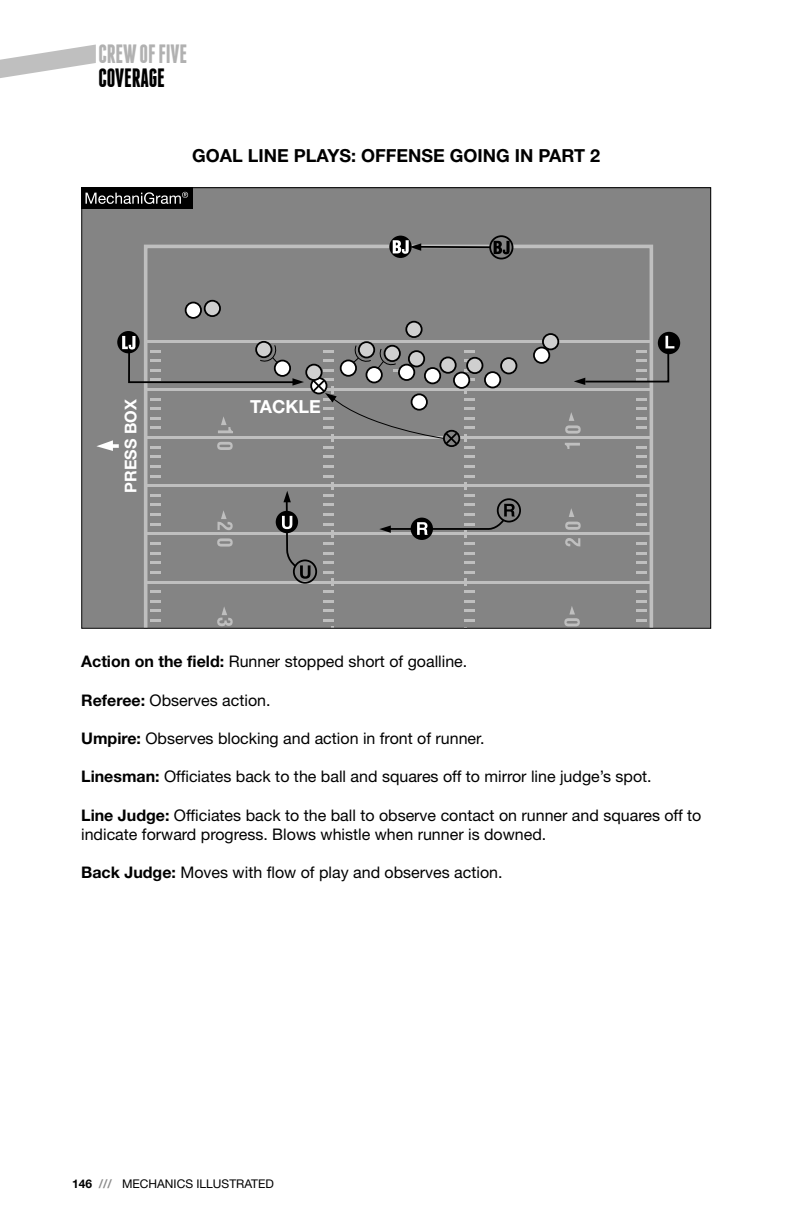
<style>
.page{position:relative;width:792px;height:1224px;background:#fff}
.page>*{position:absolute;margin:0;border:0;box-sizing:border-box;transform-origin:0 0}
.t1{font:700 26.4px "Franchise";letter-spacing:-.01em;color:#b1b1b1;scale:.91 1}
.t2{font:700 26.4px "Franchise";letter-spacing:-.01em;color:#000;scale:.91 1}
.t3{font:700 18px "Helvetica Neue LT Std";color:#000}
.t4{font:700 18px "Helvetica Neue LT Std";color:#fff}
.t5{font:700 16.2px "Helvetica Neue LT Std";color:#fff}
.t6{font:16px/19.2px "Helvetica Neue LT Std";color:#000}
.t7{font:12px "Helvetica Neue LT Std";color:#000}
.s1{font-weight:700}
.s2{font-weight:700;color:#8a8a8a}
</style>
<div class="page">
<svg style="left:0;top:45px;width:96px;height:33px"></svg>
<div style="left:83px;top:189px;width:626px;height:438px;background:#848484"></div>
<div style="left:144px;top:245px;width:509px;height:382px;background:#848484"></div>
<svg style="left:150px;top:398px;width:11px;height:2px"></svg>
<svg style="left:150px;top:408px;width:11px;height:2px"></svg>
<svg style="left:150px;top:417px;width:11px;height:2px"></svg>
<svg style="left:150px;top:427px;width:11px;height:2px"></svg>
<hr style="left:146px;top:389px;width:505px;height:2px;background:#bfbfbf">
<svg style="left:636px;top:398px;width:11px;height:2px"></svg>
<svg style="left:636px;top:408px;width:11px;height:2px"></svg>
<svg style="left:636px;top:417px;width:11px;height:2px"></svg>
<svg style="left:637px;top:427px;width:10px;height:2px"></svg>
<hr style="left:146px;top:340px;width:505px;height:3px;background:#bfbfbf">
<svg style="left:150px;top:494px;width:11px;height:2px"></svg>
<svg style="left:150px;top:504px;width:11px;height:2px"></svg>
<svg style="left:150px;top:513px;width:11px;height:3px"></svg>
<svg style="left:150px;top:523px;width:11px;height:2px"></svg>
<hr style="left:146px;top:485px;width:505px;height:2px;background:#bfbfbf">
<svg style="left:323px;top:504px;width:10px;height:2px"></svg>
<svg style="left:323px;top:513px;width:10px;height:3px"></svg>
<svg style="left:636px;top:494px;width:11px;height:2px"></svg>
<svg style="left:636px;top:504px;width:11px;height:2px"></svg>
<svg style="left:636px;top:513px;width:11px;height:3px"></svg>
<svg style="left:637px;top:523px;width:10px;height:2px"></svg>
<svg style="left:150px;top:446px;width:11px;height:2px"></svg>
<svg style="left:150px;top:456px;width:11px;height:2px"></svg>
<svg style="left:150px;top:465px;width:11px;height:2px"></svg>
<svg style="left:150px;top:475px;width:11px;height:2px"></svg>
<hr style="left:146px;top:437px;width:505px;height:2px;background:#bfbfbf">
<svg style="left:323px;top:456px;width:10px;height:2px"></svg>
<svg style="left:323px;top:465px;width:10px;height:2px"></svg>
<svg style="left:323px;top:475px;width:10px;height:21px"></svg>
<svg style="left:464px;top:456px;width:11px;height:2px"></svg>
<svg style="left:464px;top:465px;width:11px;height:2px"></svg>
<svg style="left:464px;top:475px;width:11px;height:21px"></svg>
<svg style="left:636px;top:446px;width:11px;height:2px"></svg>
<svg style="left:636px;top:456px;width:11px;height:2px"></svg>
<svg style="left:636px;top:465px;width:11px;height:2px"></svg>
<svg style="left:637px;top:475px;width:10px;height:2px"></svg>
<svg style="left:150px;top:591px;width:11px;height:2px"></svg>
<svg style="left:150px;top:600px;width:11px;height:2px"></svg>
<svg style="left:150px;top:610px;width:11px;height:2px"></svg>
<svg style="left:150px;top:619px;width:11px;height:2px"></svg>
<hr style="left:146px;top:581px;width:505px;height:2px;background:#bfbfbf">
<svg style="left:323px;top:579px;width:10px;height:14px"></svg>
<svg style="left:323px;top:600px;width:10px;height:2px"></svg>
<svg style="left:323px;top:610px;width:10px;height:2px"></svg>
<svg style="left:323px;top:619px;width:10px;height:2px"></svg>
<svg style="left:464px;top:600px;width:11px;height:2px"></svg>
<svg style="left:464px;top:610px;width:11px;height:2px"></svg>
<svg style="left:464px;top:619px;width:11px;height:2px"></svg>
<svg style="left:636px;top:591px;width:11px;height:2px"></svg>
<svg style="left:636px;top:600px;width:11px;height:2px"></svg>
<svg style="left:636px;top:610px;width:11px;height:2px"></svg>
<svg style="left:637px;top:619px;width:10px;height:2px"></svg>
<svg style="left:464px;top:579px;width:11px;height:14px"></svg>
<svg style="left:150px;top:542px;width:11px;height:3px"></svg>
<svg style="left:150px;top:552px;width:11px;height:2px"></svg>
<svg style="left:150px;top:562px;width:11px;height:2px"></svg>
<svg style="left:150px;top:571px;width:11px;height:2px"></svg>
<hr style="left:146px;top:533px;width:505px;height:2px;background:#bfbfbf">
<svg style="left:323px;top:523px;width:10px;height:22px"></svg>
<svg style="left:323px;top:552px;width:10px;height:2px"></svg>
<svg style="left:323px;top:562px;width:10px;height:2px"></svg>
<svg style="left:323px;top:571px;width:10px;height:2px"></svg>
<svg style="left:464px;top:552px;width:11px;height:2px"></svg>
<svg style="left:464px;top:562px;width:11px;height:2px"></svg>
<svg style="left:464px;top:571px;width:11px;height:2px"></svg>
<svg style="left:636px;top:542px;width:11px;height:3px"></svg>
<svg style="left:636px;top:552px;width:11px;height:2px"></svg>
<svg style="left:636px;top:562px;width:11px;height:2px"></svg>
<svg style="left:637px;top:571px;width:10px;height:2px"></svg>
<svg style="left:217px;top:442px;width:16px;height:8px"></svg>
<svg style="left:217px;top:538px;width:16px;height:9px"></svg>
<svg style="left:218px;top:416px;width:15px;height:17px"></svg>
<svg style="left:218px;top:510px;width:15px;height:20px"></svg>
<svg style="left:217px;top:606px;width:16px;height:20px"></svg>
<svg style="left:565px;top:443px;width:15px;height:6px"></svg>
<svg style="left:565px;top:538px;width:15px;height:8px"></svg>
<svg style="left:565px;top:412px;width:16px;height:22px"></svg>
<svg style="left:565px;top:508px;width:16px;height:22px"></svg>
<svg style="left:564px;top:606px;width:16px;height:20px"></svg>
<div style="left:534px;top:348px;width:15px;height:15px;background:#fff;border-radius:50%"></div>
<div style="left:533px;top:347px;width:17px;height:17px;border:2px solid #000;border-radius:50%"></div>
<div style="left:485px;top:372px;width:15px;height:16px;background:#fff;border-radius:50%"></div>
<div style="left:484px;top:371px;width:17px;height:17px;border:2px solid #000;border-radius:50%"></div>
<div style="left:501px;top:358px;width:15px;height:15px;background:#cfcfcf;border-radius:50%"></div>
<div style="left:500px;top:357px;width:17px;height:17px;border:2px solid #000;border-radius:50%"></div>
<div style="left:543px;top:334px;width:15px;height:15px;background:#cfcfcf;border-radius:50%"></div>
<div style="left:542px;top:333px;width:17px;height:17px;border:2px solid #000;border-radius:50%"></div>
<div style="left:467px;top:358px;width:15px;height:15px;background:#cfcfcf;border-radius:50%"></div>
<div style="left:466px;top:357px;width:17px;height:17px;border:2px solid #000;border-radius:50%"></div>
<div style="left:406px;top:322px;width:16px;height:15px;background:#cfcfcf;border-radius:50%"></div>
<div style="left:405px;top:321px;width:18px;height:17px;border:2px solid #000;border-radius:50%"></div>
<div style="left:358px;top:341px;width:17px;height:17px;border:2px solid #000;border-radius:50%"></div>
<div style="left:186px;top:303px;width:15px;height:15px;background:#fff;border-radius:50%"></div>
<div style="left:185px;top:302px;width:17px;height:17px;border:2px solid #000;border-radius:50%"></div>
<div style="left:205px;top:301px;width:15px;height:15px;background:#cfcfcf;border-radius:50%"></div>
<div style="left:204px;top:300px;width:17px;height:17px;border:2px solid #000;border-radius:50%"></div>
<div style="left:310px;top:377px;width:17px;height:17px;border:2px solid #000;border-radius:50%"></div>
<svg style="left:306px;top:365px;width:16px;height:15px"></svg>
<div style="left:305px;top:364px;width:18px;height:17px;border:2px solid #000;border-radius:50%"></div>
<svg style="left:311px;top:344px;width:164px;height:104px;background:#878787"></svg>
<div style="left:658px;top:332px;width:22px;height:22px;background:#000;border-radius:50%"></div>
<div style="left:117px;top:331px;width:23px;height:22px;background:#000;border-radius:50%"></div>
<svg style="left:122px;top:336px;width:182px;height:50px;background:#828282"></svg>
<svg style="left:574px;top:336px;width:100px;height:49px;background:#7f7f7f"></svg>
<svg style="left:389px;top:236px;width:23px;height:22px"></svg>
<svg style="left:393px;top:240px;width:28px;height:14px"></svg>
<hr style="left:420px;top:246px;width:82px;height:2px;background:#000">
<svg style="left:490px;top:236px;width:23px;height:23px"></svg>
<div style="left:489px;top:235px;width:24px;height:24px;border:2px solid #000;border-radius:50%"></div>
<svg style="left:494px;top:241px;width:16px;height:13px"></svg>
<div style="left:497px;top:498px;width:24px;height:24px;border:2px solid #000;border-radius:50%"></div>
<svg style="left:379px;top:504px;width:136px;height:41px;background:#7b7b7b"></svg>
<svg style="left:96px;top:440px;width:17px;height:11px"></svg>
<svg style="left:108px;top:444px;width:11px;height:4px"></svg>
<div style="left:276px;top:511px;width:22px;height:22px;background:#000;border-radius:50%"></div>
<div style="left:293px;top:560px;width:24px;height:24px;border:2px solid #000;border-radius:50%"></div>
<svg style="left:282px;top:491px;width:29px;height:136px;background:#777"></svg>
<div style="left:81px;top:187px;width:111px;height:22px;background:#000"></div>
<svg style="left:86px;top:192px;width:102px;height:12px"></svg>
<h1 class="t1" style="left:99px;top:41px;width:99px">CREW OF FIVE</h1>
<h1 class="t2" style="left:99px;top:65px;width:75px">COVERAGE</h1>
<p class="t3" style="left:192px;top:144px;width:410px">GOAL LINE PLAYS: OFFENSE GOING IN PART 2</p>
<p class="t5" style="left:121px;top:493px;width:95px;rotate:-90deg">PRESS BOX</p>
<p class="t4" style="left:250px;top:396px;width:72px">TACKLE</p>
<p class="t6" style="left:81px;top:652px;width:388px"><span class="s1">Action on the field:</span> Runner stopped short of goalline.</p>
<p class="t6" style="left:81px;top:690px;width:191px"><span class="s1">Referee:</span> Observes action.</p>
<p class="t6" style="left:81px;top:728px;width:405px"><span class="s1">Umpire:</span> Observes blocking and action in front of runner.</p>
<p class="t6" style="left:81px;top:767px;width:572px"><span class="s1">Linesman:</span> Officiates back to the ball and squares off to mirror line judge’s spot.</p>
<p class="t6" style="left:81px;top:805px;width:622px"><span class="s1">Line Judge:</span> Officiates back to the ball to observe contact on runner and squares off to indicate forward progress. Blows whistle when runner is downed.</p>
<p class="t6" style="left:81px;top:863px;width:423px"><span class="s1">Back Judge:</span> Moves with flow of play and observes action.</p>
<p class="t7" style="left:72px;top:1176px;width:203px"><span class="s1">146</span> <span class="s2">///</span> MECHANICS ILLUSTRATED</p>
</div>
